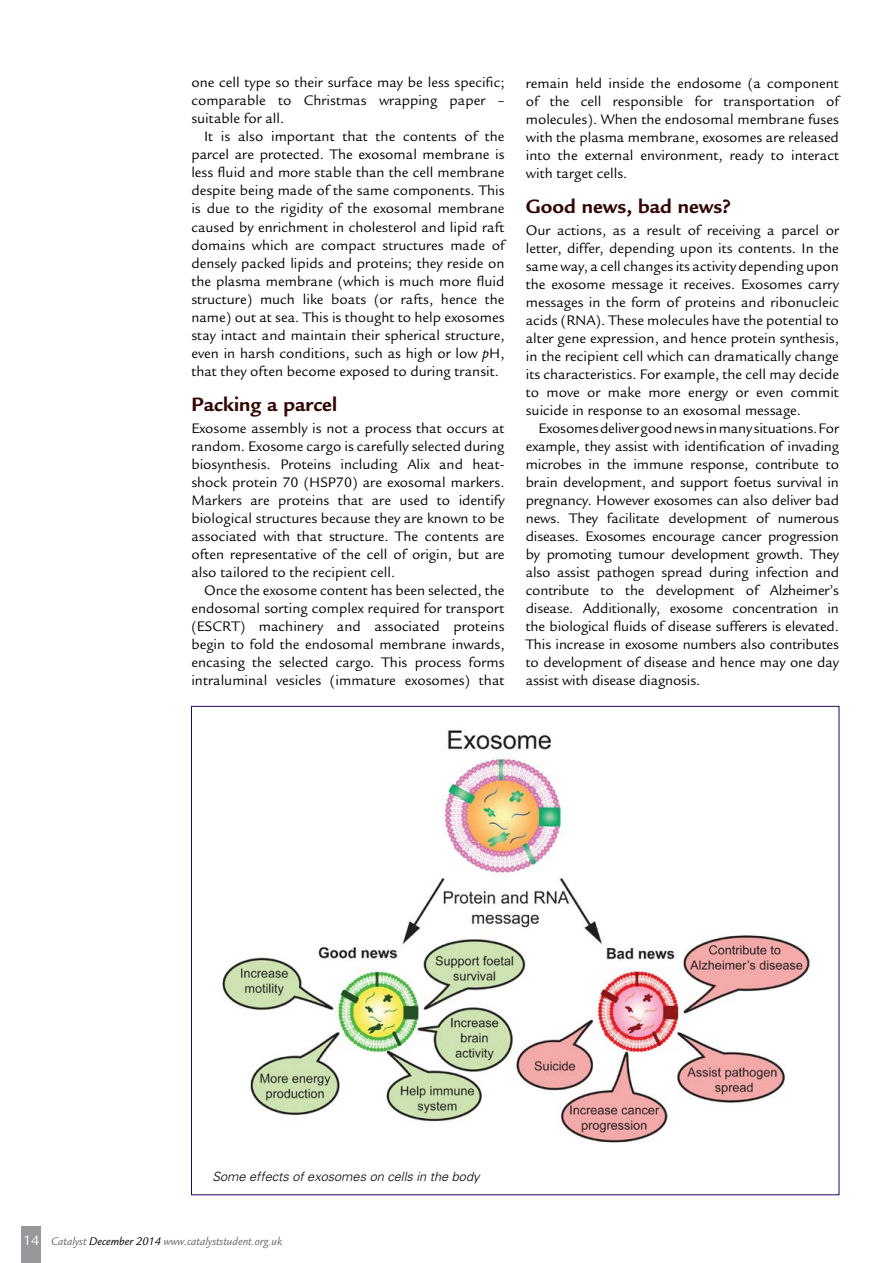
<style>
.page{position:relative;width:893px;height:1263px;background:#fff}
.page>*{position:absolute;margin:0;border:0;box-sizing:border-box;transform-origin:0 0}
.t1{font:700 21px "Legacy Sans";color:#310504}
.t2{font:15px/18px "Legacy Sans";color:#000;text-align:justify}
.t3{font:italic 300 12.75px "Univers";color:#000}
.t4{font:italic 12px "Legacy Sans";color:#68676c}
.s1{font-style:italic}
.s2{font-style:normal;font-size:15px;color:#fff}
.s3{color:#000}
</style>
<div class="page">
<div style="left:21px;top:1226px;width:20px;height:37px;background:#98989c"></div>
<img style="left:222px;top:729px;width:588px;height:414px">
<p class="t2" style="left:191px;top:74px;width:315px">one cell type so their surface may be less specific; comparable to Christmas wrapping paper – suitable for all.</p>
<p class="t2" style="left:191px;top:128px;width:315px;text-indent:13px">It is also important that the contents of the parcel are protected. The exosomal membrane is less fluid and more stable than the cell membrane despite being made of the same components. This is due to the rigidity of the exosomal membrane caused by enrichment in cholesterol and lipid raft domains which are compact structures made of densely packed lipids and proteins; they reside on the plasma membrane (which is much more fluid structure) much like boats (or rafts, hence the name) out at sea. This is thought to help exosomes stay intact and maintain their spherical structure, even in harsh conditions, such as high or low <span class="s1">p</span>H, that they often become exposed to during transit.</p>
<h1 class="t1" style="left:191px;top:392px;width:147px">Packing a parcel</h1>
<p class="t2" style="left:191px;top:419px;width:315px">Exosome assembly is not a process that occurs at random. Exosome cargo is carefully selected during biosynthesis. Proteins including Alix and heat&shy;shock protein 70 (HSP70) are exosomal markers.<br>Markers are proteins that are used to identify biological structures because they are known to be associated with that structure. The contents are often representative of the cell of origin, but are also tailored to the recipient cell.</p>
<p class="t2" style="left:191px;top:581px;width:315px;text-indent:13px">Once the exosome content has been selected, the endosomal sorting complex required for transport (ESCRT) machinery and associated proteins begin to fold the endosomal membrane inwards, encasing the selected cargo. This process forms intraluminal vesicles (immature exosomes) that</p>
<p class="t2" style="left:526px;top:74px;width:315px">remain held inside the endosome (a component of the cell responsible for transportation of molecules). When the endosomal membrane fuses with the plasma membrane, exosomes are released into the external environment, ready to interact with target cells.</p>
<h1 class="t1" style="left:526px;top:194px;width:207px">Good news, bad news?</h1>
<p class="t2" style="left:526px;top:221px;width:315px">Our actions, as a result of receiving a parcel or letter, differ, depending upon its contents. In the same way, a cell changes its activity depending upon the exosome message it receives. Exosomes carry messages in the form of proteins and ribonucleic acids (RNA). These molecules have the potential to alter gene expression, and hence protein synthesis, in the recipient cell which can dramatically change its characteristics. For example, the cell may decide to move or make more energy or even commit suicide in response to an exosomal message.</p>
<p class="t2" style="left:526px;top:419px;width:315px;text-indent:13px">Exosomes deliver good news in many situations. For example, they assist with identification of invading microbes in the immune response, contribute to brain development, and support foetus survival in pregnancy. However exosomes can also deliver bad news. They facilitate development of numerous diseases. Exosomes encourage cancer progression by promoting tumour development growth. They also assist pathogen spread during infection and contribute to the development of Alzheimer’s disease. Additionally, exosome concentration in the biological fluids of disease sufferers is elevated.<br>This increase in exosome numbers also contributes to development of disease and hence may one day assist with disease diagnosis.</p>
<p class="t3" style="left:212px;top:1168px;width:269px">Some effects of exosomes on cells in the body</p>
<p class="t4" style="left:23px;top:1235px;width:261px"><span class="s2">14</span> Catalyst <span class="s3">December 2014</span> www.catalyststudent.org.uk</p>
</div>
